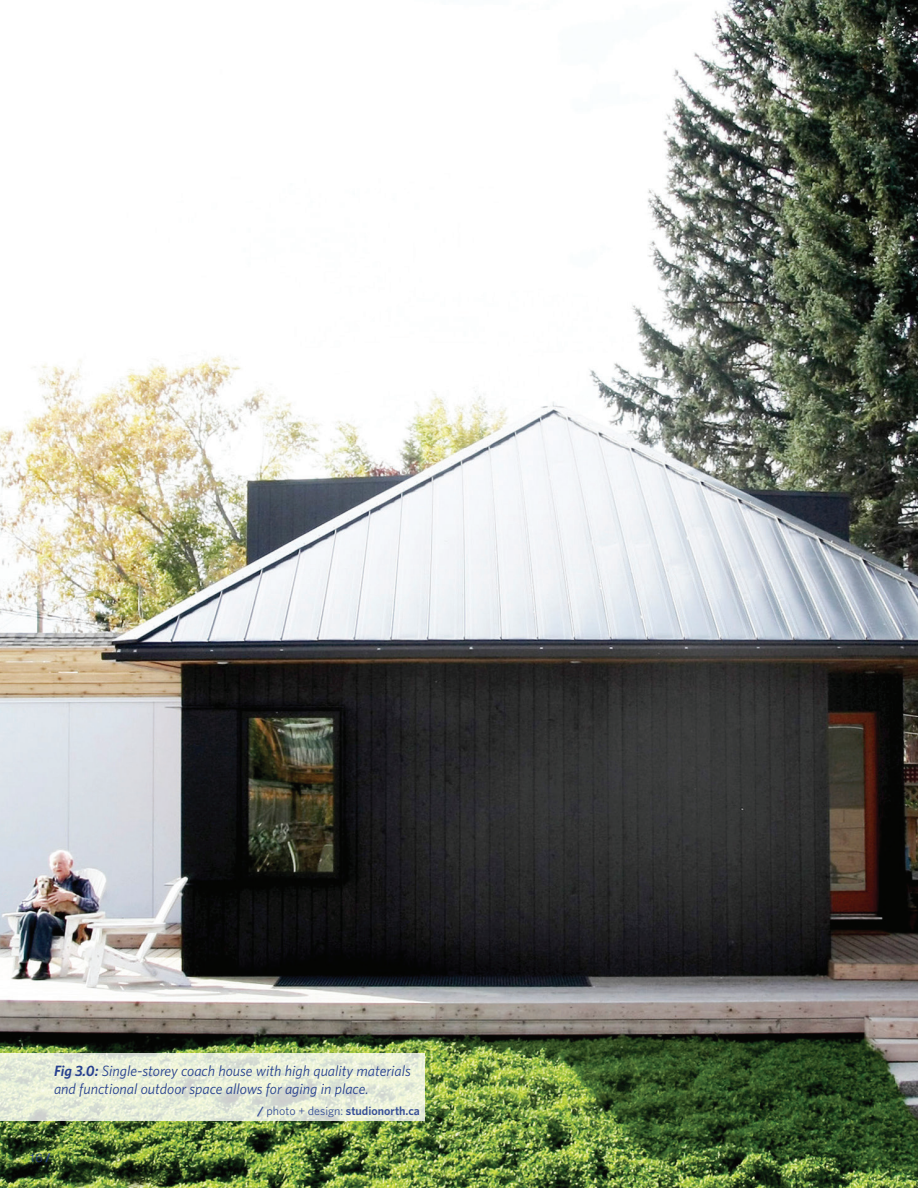
<style>
.page{position:relative;width:918px;height:1188px;background:#fff}
.page>*{position:absolute;margin:0;border:0;box-sizing:border-box;transform-origin:0 0}
.t1{font:italic 15px/18px "Whitney";color:#253f8e}
.t2{font:600 12px "Whitney";color:#354d96}
.t3{font:300 12px "Helvetica Neue";color:#253f8e}
.s1{font-weight:600}
.s2{font-weight:400}
.s3{font-weight:500}
</style>
<div class="page">
<img style="left:0;top:0;width:918px;height:1188px">
<svg style="left:0;top:1053px;width:424px;height:67px;background:#e6ecd9"></svg>
<p class="t1" style="left:54px;top:1061px;width:358px"><span class="s1">Fig 3.0:</span> Single-storey coach house with high quality materials and functional outdoor space allows for aging in place.</p>
<p class="t2" style="left:258px;top:1103px;width:164px">/ <span class="s2">photo + design:</span> studionorth.ca</p>
<p class="t3" style="left:29px;top:1148px;width:22px">16 <span class="s3">/</span></p>
</div>
